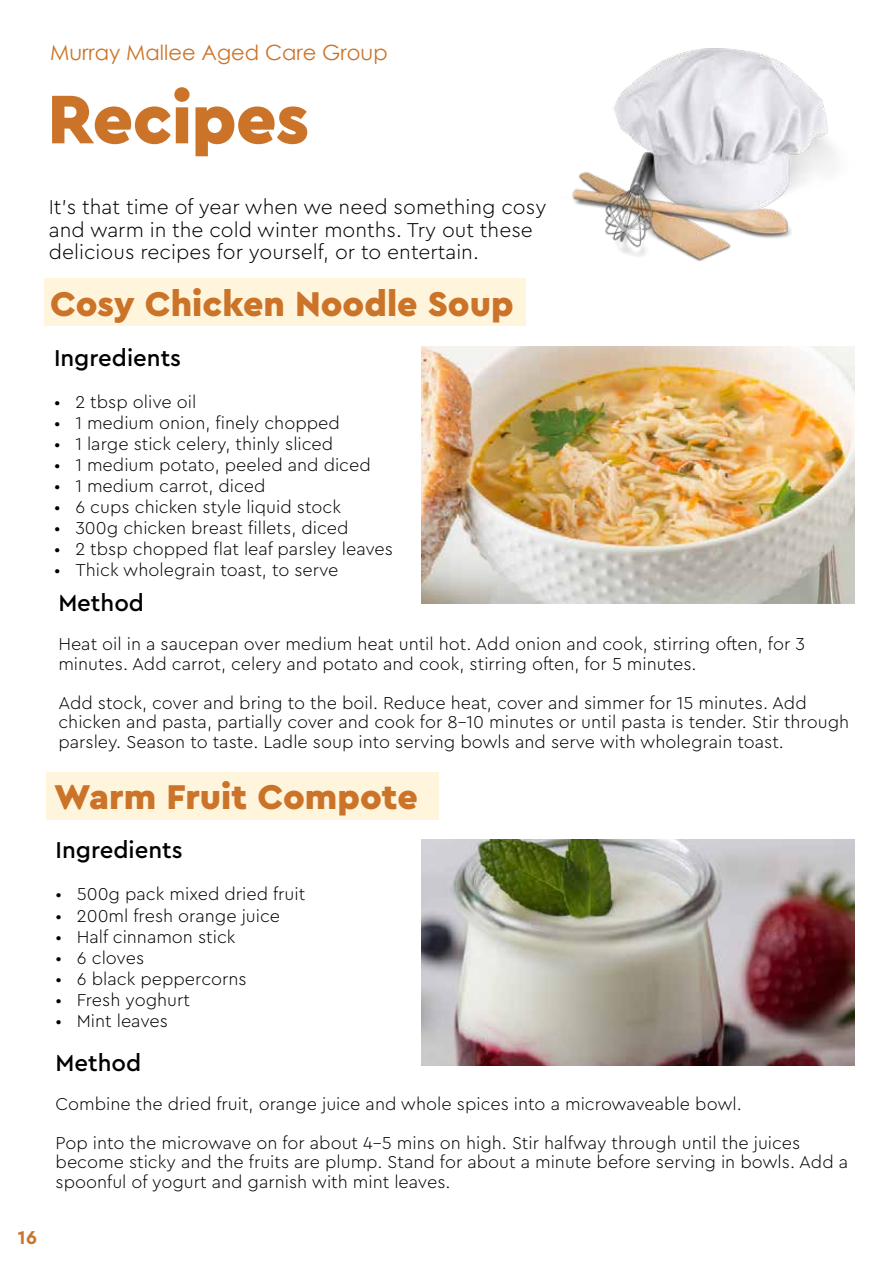
<style>
.page{position:relative;width:893px;height:1263px;background:#fff}
.page>*{position:absolute;margin:0;border:0;box-sizing:border-box;transform-origin:0 0}
.t1{font:900 72px "Cera Pro";letter-spacing:-.01em;color:#cb7429}
.t2{font:900 36px "Cera Pro";color:#cb7429}
.t3{font:500 24px "Cera Pro";color:#000}
.t4{font:300 21px/22.5px "Cera Pro";color:#000}
.t5{font:21px "Century Gothic";color:#cb7429}
.t6{font:700 19.5px "Cera Pro";color:#cb7429}
.t7{font:300 18px/19.5px "Cera Pro";color:#000}
</style>
<div class="page">
<div style="left:46px;top:772px;width:393px;height:48px;background:#fff5dd"></div>
<div style="left:44px;top:278px;width:482px;height:47px;background:#fff5dd"></div>
<img style="left:572px;top:48px;width:263px;height:214px">
<img style="left:421px;top:346px;width:434px;height:258px">
<img style="left:421px;top:839px;width:434px;height:226px">
<p class="t5" style="left:50px;top:38px;width:339px">Murray Mallee Aged Care Group</p>
<h1 class="t1" style="left:47px;top:71px;width:263px">Recipes</h1>
<p class="t4" style="left:49px;top:195px;width:499px">It’s that time of year when we need something cosy and warm in the cold winter months. Try out these delicious recipes for yourself, or to entertain.</p>
<h2 class="t2" style="left:50px;top:280px;width:465px">Cosy Chicken Noodle Soup</h2>
<h3 class="t3" style="left:54px;top:341px;width:129px">Ingredients</h3>
<p class="t7" style="left:54px;top:391px;width:144px">• 2 tbsp olive oil</p>
<p class="t7" style="left:54px;top:412px;width:287px">• 1 medium onion, finely chopped</p>
<p class="t7" style="left:54px;top:433px;width:281px">• 1 large stick celery, thinly sliced</p>
<p class="t7" style="left:54px;top:454px;width:318px">• 1 medium potato, peeled and diced</p>
<p class="t7" style="left:54px;top:475px;width:213px">• 1 medium carrot, diced</p>
<p class="t7" style="left:54px;top:496px;width:288px">• 6 cups chicken style liquid stock</p>
<p class="t7" style="left:54px;top:517px;width:296px">• 300g chicken breast fillets, diced</p>
<p class="t7" style="left:54px;top:538px;width:340px">• 2 tbsp chopped flat leaf parsley leaves</p>
<p class="t7" style="left:54px;top:559px;width:286px">• Thick wholegrain toast, to serve</p>
<h3 class="t3" style="left:58px;top:587px;width:87px">Method</h3>
<p class="t7" style="left:58px;top:633px;width:748px">Heat oil in a saucepan over medium heat until hot. Add onion and cook, stirring often, for 3 minutes. Add carrot, celery and potato and cook, stirring often, for 5 minutes.</p>
<p class="t7" style="left:58px;top:692px;width:792px">Add stock, cover and bring to the boil. Reduce heat, cover and simmer for 15 minutes. Add chicken and pasta, partially cover and cook for 8-10 minutes or until pasta is tender. Stir through parsley. Season to taste. Ladle soup into serving bowls and serve with wholegrain toast.</p>
<h2 class="t2" style="left:54px;top:773px;width:365px">Warm Fruit Compote</h2>
<h3 class="t3" style="left:56px;top:834px;width:129px">Ingredients</h3>
<p class="t7" style="left:56px;top:884px;width:251px">• 500g pack mixed dried fruit</p>
<p class="t7" style="left:56px;top:905px;width:226px">• 200ml fresh orange juice</p>
<p class="t7" style="left:56px;top:926px;width:182px">• Half cinnamon stick</p>
<p class="t7" style="left:56px;top:947px;width:90px">• 6 cloves</p>
<p class="t7" style="left:56px;top:968px;width:193px">• 6 black peppercorns</p>
<p class="t7" style="left:56px;top:989px;width:136px">• Fresh yoghurt</p>
<p class="t7" style="left:56px;top:1010px;width:114px">• Mint leaves</p>
<h3 class="t3" style="left:56px;top:1047px;width:87px">Method</h3>
<p class="t7" style="left:56px;top:1083px;width:746px;line-height:39px">Combine the dried fruit, orange juice and whole spices into a microwaveable bowl.<br>Pop into the microwave on for about 4-5 mins on high. Stir halfway through until the juices</p>
<p class="t7" style="left:56px;top:1152px;width:794px">become sticky and the fruits are plump. Stand for about a minute before serving in bowls. Add a spoonful of yogurt and garnish with mint leaves.</p>
<p class="t6" style="left:18px;top:1224px;width:21px">16</p>
</div>
